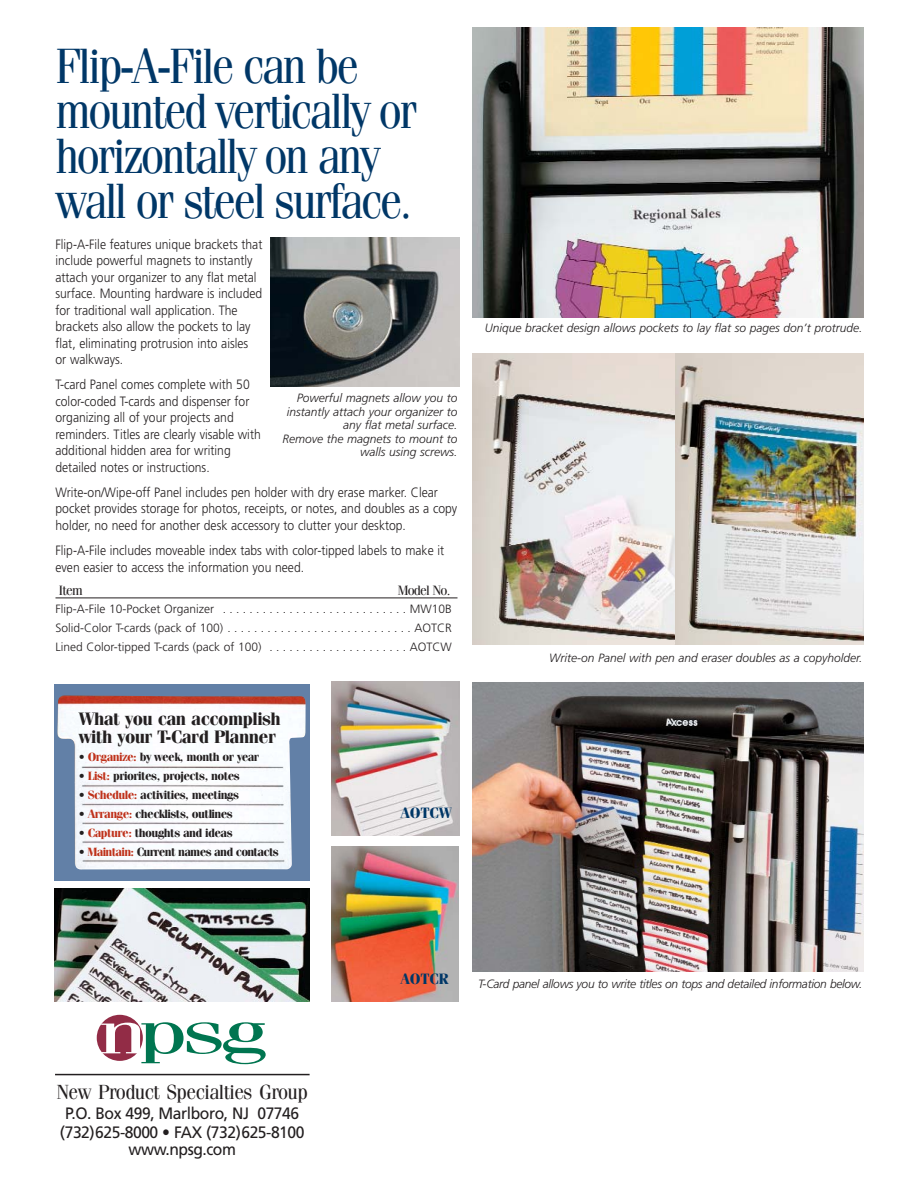
<style>
.page{position:relative;width:918px;height:1188px;background:#fff}
.page>*{position:absolute;margin:0;border:0;box-sizing:border-box;transform-origin:0 0}
.t1{font:49.5px/45px "Fenice";letter-spacing:-.055em;color:#003767;scale:.9 1}
.t2{font:20.4px "Fenice";letter-spacing:-.03em;color:#231f20;scale:.95 1}
.t3{font:700 18px/18px "Fenice";letter-spacing:-.03em;color:#231f20}
.t4{font:16.5px/19.5px "Frutiger";letter-spacing:-.03em;color:#231f20;text-align:center;scale:.95 1}
.t5{font:700 15px "Fenice";color:#003767}
.t6{font:300 13.5px/16.5px "Frutiger";color:#231f20;scale:.9 1}
.t7{font:13.5px "Fenice";letter-spacing:-.055em;color:#231f20}
.t8{font:italic 300 12px/13.5px "Frutiger";color:#231f20;text-align:right}
.t9{font:300 12px/18.9px "Frutiger";color:#231f20;text-align:justify}
.t10{font:700 12px "Fenice";letter-spacing:-.05em;color:#231f20}
.t11{font:italic 300 12px "Frutiger";letter-spacing:-.02em;color:#231f20}
.s1{color:#bf311a}
</style>
<div class="page">
<div style="left:97px;top:1015px;width:46px;height:46px;background:#922c46;border-radius:50%"></div>
<svg style="left:101px;top:1022px;width:165px;height:42px"></svg>
<hr style="left:55px;top:1074px;width:255px;height:1px;background:#231f20">
<img style="left:472px;top:682px;width:392px;height:290px">
<img style="left:472px;top:27px;width:392px;height:290px">
<div style="left:54px;top:684px;width:256px;height:196px;background:#6280a7"></div>
<img style="left:57px;top:695px;width:249px;height:175px">
<img style="left:331px;top:682px;width:128px;height:154px">
<img style="left:331px;top:846px;width:127px;height:156px">
<img style="left:54px;top:888px;width:256px;height:114px">
<hr style="left:56px;top:598px;width:402px;height:1px;background:#231f20">
<img style="left:270px;top:238px;width:189px;height:148px">
<img style="left:675px;top:353px;width:189px;height:291px">
<img style="left:472px;top:353px;width:203px;height:291px">
<h1 class="t1" style="left:56px;top:48px;width:404px">Flip-A-File can be mounted vertically or horizontally on any wall or steel surface.</h1>
<p class="t6" style="left:56px;top:237px;width:231px">Flip-A-File features unique brackets that include powerful magnets to instantly attach your organizer to any flat metal surface. Mounting hardware is included for traditional wall application. The brackets also allow the pockets to lay flat, eliminating protrusion into aisles or walkways.</p>
<p class="t6" style="left:56px;top:377px;width:230px">T-card Panel comes complete with 50 color-coded T-cards and dispenser for organizing all of your projects and reminders. Titles are clearly visable with additional hidden area for writing detailed notes or instructions.</p>
<p class="t6" style="left:56px;top:485px;width:448px">Write-on/Wipe-off Panel includes pen holder with dry erase marker. Clear pocket provides storage for photos, receipts, or notes, and doubles as a copy holder, no need for another desk accessory to clutter your desktop.</p>
<p class="t6" style="left:56px;top:543px;width:433px">Flip-A-File includes moveable index tabs with color-tipped labels to make it even easier to access the information you need.</p>
<p class="t7" style="left:59px;top:586px;width:25px">Item</p>
<p class="t7" style="left:398px;top:586px;width:54px">Model No.</p>
<p class="t9" style="left:56px;top:600px;width:398px">Flip-A-File 10-Pocket Organizer . . . . . . . . . . . . . . . . . . . . . . . . . . . . MW10B Solid-Color T-cards (pack of 100) . . . . . . . . . . . . . . . . . . . . . . . . . . . . AOTCR Lined Color-tipped T-cards (pack of 100) . . . . . . . . . . . . . . . . . . . . . AOTCW</p>
<p class="t8" style="left:283px;top:392px;width:176px">Powerful magnets allow you to instantly attach your organizer to any flat metal surface.<br>Remove the magnets to mount to walls using screws.</p>
<h3 class="t3" style="left:79px;top:711px;width:204px">What you can accomplish with your T-Card Planner</h3>
<p class="t10" style="left:79px;top:753px;width:182px">• <span class="s1">Organize:</span> by week, month or year</p>
<p class="t10" style="left:79px;top:772px;width:163px">• <span class="s1">List:</span> priorites, projects, notes</p>
<p class="t10" style="left:79px;top:791px;width:162px">• <span class="s1">Schedule:</span> activities, meetings</p>
<p class="t10" style="left:79px;top:810px;width:156px">• <span class="s1">Arrange:</span> checklists, outlines</p>
<p class="t10" style="left:79px;top:829px;width:155px">• <span class="s1">Capture:</span> thoughts and ideas</p>
<p class="t10" style="left:79px;top:848px;width:201px">• <span class="s1">Maintain:</span> Current names and contacts</p>
<p class="t5" style="left:400px;top:808px;width:53px">AOTCW</p>
<p class="t8" style="left:485px;top:322px;width:379px">Unique bracket design allows pockets to lay flat so pages don’t protrude.</p>
<p class="t8" style="left:549px;top:652px;width:315px">Write-on Panel with pen and eraser doubles as a copyholder.</p>
<h2 class="t2" style="left:57px;top:1085px;width:266px">New Product Specialties Group</h2>
<p class="t4" style="left:60px;top:1105px;width:259px">P.O. Box 499, Marlboro, NJ 07746 (732)625-8000 • FAX (732)625-8100</p>
<p class="t4" style="left:129px;top:1141px;width:115px">www.npsg.com</p>
<p class="t5" style="left:400px;top:974px;width:50px">AOTCR</p>
<p class="t11" style="left:478px;top:979px;width:386px">T-Card panel allows you to write titles on tops and detailed information below.</p>
</div>
